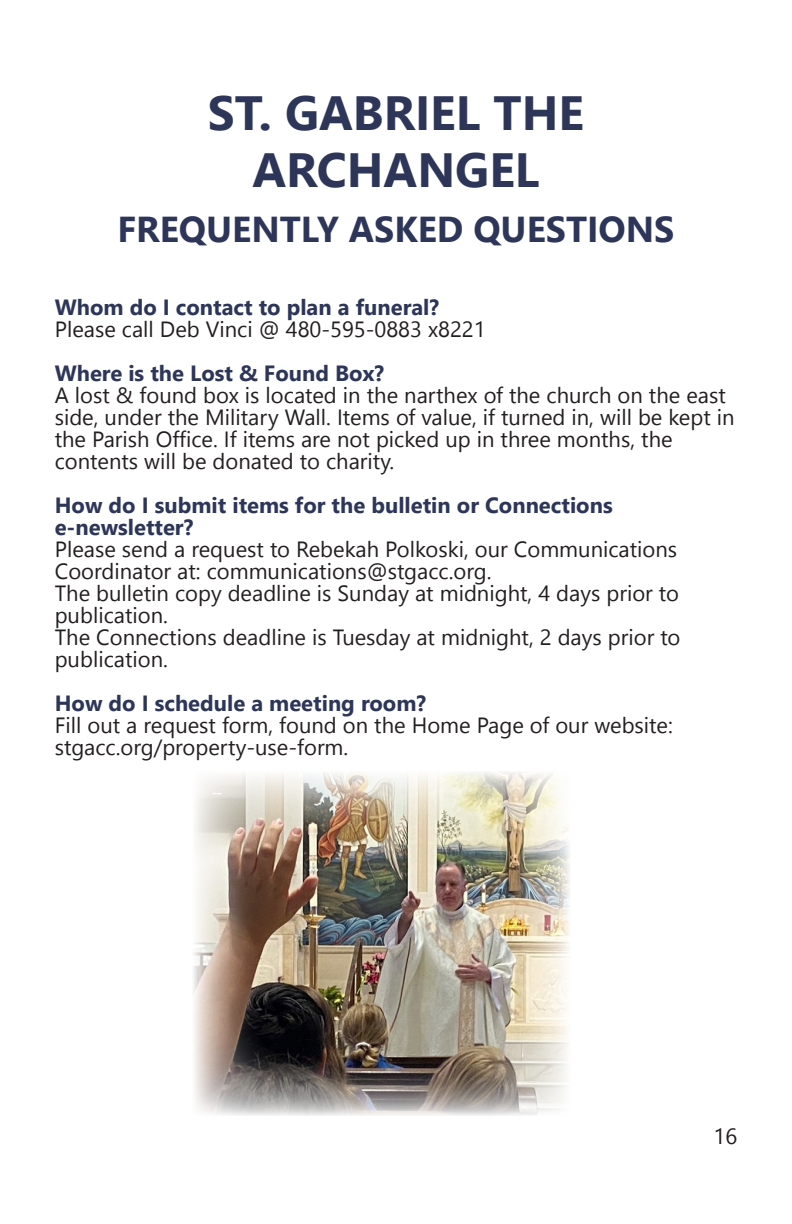
<style>
.page{position:relative;width:792px;height:1224px;background:#fff}
.page>*{position:absolute;margin:0;border:0;box-sizing:border-box;transform-origin:0 0}
.t1{font:700 48px "Nirmala UI";color:#2d3559}
.t2{font:700 36px "Nirmala UI";color:#2d3559}
.t3{font:22px/22px "Nirmala UI";color:#231f20}
.t4{font:700 22px "Nirmala UI";color:#2d3559}
</style>
<div class="page">
<img style="left:193px;top:772px;width:377px;height:344px">
<p class="t1" style="left:208px;top:73px;width:378px">ST. GABRIEL THE</p>
<p class="t1" style="left:252px;top:131px;width:288px">ARCHANGEL</p>
<p class="t2" style="left:118px;top:200px;width:558px">FREQUENTLY ASKED QUESTIONS</p>
<p class="t4" style="left:55px;top:289px;width:386px">Whom do I contact to plan a funeral?</p>
<p class="t3" style="left:55px;top:316px;width:432px">Please call Deb Vinci @ 480-595-0883 x8221</p>
<p class="t4" style="left:55px;top:355px;width:331px">Where is the Lost &amp; Found Box?</p>
<p class="t3" style="left:55px;top:382px;width:681px">A lost &amp; found box is located in the narthex of the church on the east side, under the Military Wall. Items of value, if turned in, will be kept in the Parish Office. If items are not picked up in three months, the</p>
<p class="t3" style="left:55px;top:448px;width:341px">contents will be donated to charity.</p>
<p class="t4" style="left:55px;top:487px;width:559px">How do I submit items for the bulletin or Connections</p>
<p class="t4" style="left:55px;top:509px;width:140px">e-newsletter?</p>
<p class="t3" style="left:55px;top:536px;width:624px">Please send a request to Rebekah Polkoski, our Communications</p>
<p class="t3" style="left:55px;top:558px;width:438px">Coordinator at: communications@stgacc.org.</p>
<p class="t3" style="left:55px;top:580px;width:626px">The bulletin copy deadline is Sunday at midnight, 4 days prior to</p>
<p class="t3" style="left:55px;top:602px;width:115px">publication.</p>
<p class="t3" style="left:55px;top:624px;width:627px">The Connections deadline is Tuesday at midnight, 2 days prior to</p>
<p class="t3" style="left:55px;top:646px;width:115px">publication.</p>
<p class="t4" style="left:55px;top:685px;width:373px">How do I schedule a meeting room?</p>
<p class="t3" style="left:55px;top:712px;width:620px">Fill out a request form, found on the Home Page of our website:</p>
<p class="t3" style="left:55px;top:734px;width:295px">stgacc.org/property-use-form.</p>
<p class="t3" style="left:714px;top:1124px;width:25px">16</p>
</div>
